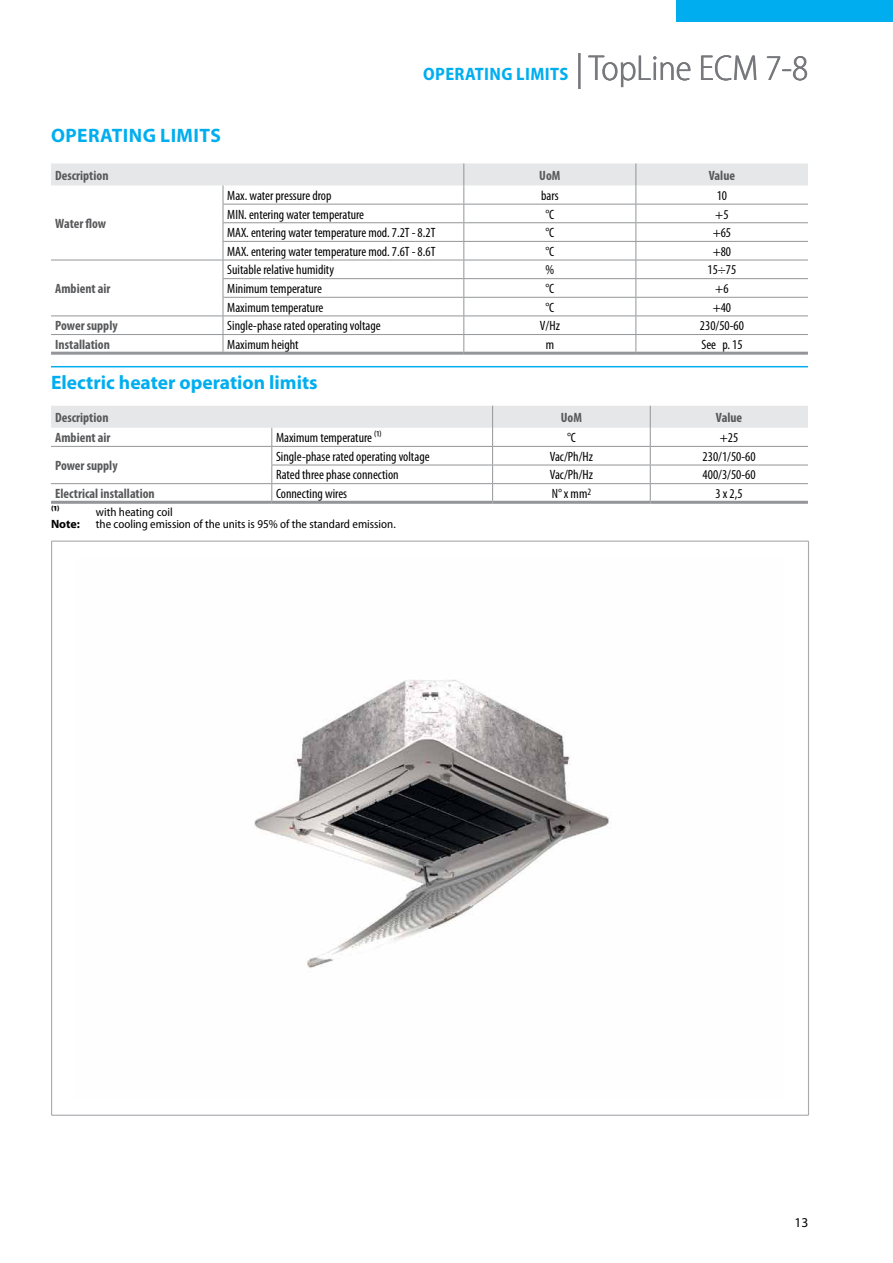
<style>
.page{position:relative;width:893px;height:1263px;background:#fff}
.page>*{position:absolute;margin:0;border:0;box-sizing:border-box;transform-origin:0 0}
.t1{font:300 semi-condensed 36px "Myriad Pro";color:#77787b}
.t2{font:700 19.5px "Myriad Pro";color:#00aeef}
.t3{font:700 19.5px "Myriad Pro";letter-spacing:.02em;color:#00aeef}
.t4{font:700 semi-condensed 18px "Myriad Pro";letter-spacing:.02em;color:#00aeef}
.t5{font:condensed 13.5px "Myriad Pro";color:#000}
.t6{font:700 condensed 13.5px "Myriad Pro";color:#58595b}
.t7{font:13.5px "Myriad Pro";color:#000}
.t8{font:semi-condensed 12px "Myriad Pro";color:#000}
.t9{font:700 12px "Myriad Pro";color:#000}
.s1{font-weight:300;font-size:36px;color:#77787b}
</style>
<div class="page">
<div style="left:676px;top:0;width:217px;height:21px;background:#00aeef"></div>
<hr style="left:51px;top:366px;width:757px;height:1px;background:#00aeef">
<svg style="left:51px;top:163px;width:757px;height:189px"></svg>
<hr style="left:51px;top:352px;width:172px;height:3px;background:#939598">
<hr style="left:223px;top:352px;width:241px;height:3px;background:#939598">
<hr style="left:464px;top:352px;width:172px;height:3px;background:#939598">
<hr style="left:636px;top:352px;width:172px;height:3px;background:#939598">
<svg style="left:51px;top:406px;width:757px;height:95px"></svg>
<hr style="left:51px;top:501px;width:221px;height:3px;background:#939598">
<hr style="left:272px;top:501px;width:221px;height:3px;background:#939598">
<hr style="left:493px;top:501px;width:157px;height:3px;background:#939598">
<hr style="left:650px;top:501px;width:158px;height:3px;background:#939598">
<img style="left:254px;top:679px;width:356px;height:289px">
<hr style="left:52px;top:541px;width:756px;height:1px;background:#a7a9ac">
<hr style="left:52px;top:1115px;width:756px;height:1px;background:#a7a9ac">
<hr style="left:51px;top:541px;width:1px;height:574px;background:#a7a9ac">
<hr style="left:808px;top:541px;width:1px;height:574px;background:#a7a9ac">
<h3 class="t4" style="left:559px;top:62px;width:25px">S <span class="s1">|</span></h3>
<h1 class="t1" style="left:589px;top:46px;width:221px">TopLine ECM 7-8</h1>
<h3 class="t4" style="left:423px;top:62px;width:112px">OPERATI NG LIMIT</h3>
<h2 class="t3" style="left:51px;top:123px;width:171px">OPERATING LIMITS</h2>
<p class="t6" style="left:55px;top:167px;width:55px">Description</p>
<p class="t6" style="left:539px;top:167px;width:23px">UoM</p>
<p class="t6" style="left:709px;top:167px;width:28px">Value</p>
<p class="t6" style="left:55px;top:215px;width:52px">Water flow</p>
<p class="t5" style="left:227px;top:187px;width:106px">Max. water pressure drop</p>
<p class="t5" style="left:541px;top:187px;width:19px">bars</p>
<p class="t5" style="left:717px;top:187px;width:12px">10</p>
<p class="t5" style="left:227px;top:206px;width:138px">MIN. entering water temperature</p>
<p class="t5" style="left:545px;top:206px;width:10px">°C</p>
<p class="t5" style="left:715px;top:206px;width:15px">+5</p>
<p class="t5" style="left:227px;top:224px;width:210px">MAX. entering water temperature mod. 7.2T - 8.2T</p>
<p class="t5" style="left:545px;top:224px;width:10px">°C</p>
<p class="t5" style="left:713px;top:224px;width:20px">+65</p>
<p class="t5" style="left:227px;top:243px;width:210px">MAX. entering water temperature mod. 7.6T - 8.6T</p>
<p class="t5" style="left:545px;top:243px;width:10px">°C</p>
<p class="t5" style="left:713px;top:243px;width:20px">+80</p>
<p class="t6" style="left:55px;top:280px;width:57px">Ambient air</p>
<p class="t5" style="left:227px;top:262px;width:108px">Suitable relative humidity</p>
<p class="t5" style="left:545px;top:262px;width:10px">%</p>
<p class="t5" style="left:707px;top:262px;width:30px">15÷75</p>
<p class="t5" style="left:227px;top:280px;width:96px">Minimum temperature</p>
<p class="t5" style="left:545px;top:280px;width:10px">°C</p>
<p class="t5" style="left:715px;top:280px;width:15px">+6</p>
<p class="t5" style="left:227px;top:299px;width:98px">Maximum temperature</p>
<p class="t5" style="left:545px;top:299px;width:10px">°C</p>
<p class="t5" style="left:713px;top:299px;width:20px">+40</p>
<p class="t6" style="left:55px;top:317px;width:64px">Power supply</p>
<p class="t5" style="left:227px;top:318px;width:155px">Single-phase rated operating voltage</p>
<p class="t5" style="left:540px;top:318px;width:21px">V/Hz</p>
<p class="t5" style="left:700px;top:318px;width:45px">230/50-60</p>
<p class="t6" style="left:55px;top:336px;width:56px">Installation</p>
<p class="t5" style="left:227px;top:336px;width:73px">Maximum height</p>
<p class="t5" style="left:546px;top:336px;width:10px">m</p>
<p class="t5" style="left:701px;top:336px;width:43px">See p. 15</p>
<h2 class="t2" style="left:51px;top:369px;width:268px">Electric heater operation limits</h2>
<p class="t6" style="left:55px;top:409px;width:55px">Description</p>
<p class="t6" style="left:561px;top:409px;width:23px">UoM</p>
<p class="t6" style="left:716px;top:409px;width:28px">Value</p>
<p class="t6" style="left:55px;top:429px;width:57px">Ambient air</p>
<p class="t5" style="left:276px;top:429px;width:107px">Maximum temperature ⁽¹⁾</p>
<p class="t5" style="left:567px;top:429px;width:10px">°C</p>
<p class="t5" style="left:720px;top:429px;width:20px">+25</p>
<p class="t6" style="left:55px;top:457px;width:64px">Power supply</p>
<p class="t5" style="left:276px;top:448px;width:155px">Single-phase rated operating voltage</p>
<p class="t5" style="left:550px;top:448px;width:45px">Vac/Ph/Hz</p>
<p class="t5" style="left:703px;top:448px;width:54px">230/1/50-60</p>
<p class="t5" style="left:276px;top:467px;width:124px">Rated three phase connection</p>
<p class="t5" style="left:550px;top:467px;width:45px">Vac/Ph/Hz</p>
<p class="t5" style="left:703px;top:467px;width:54px">400/3/50-60</p>
<p class="t6" style="left:55px;top:485px;width:101px">Electrical installation</p>
<p class="t5" style="left:276px;top:485px;width:73px">Connecting wires</p>
<p class="t5" style="left:552px;top:485px;width:41px">N° x mm<sup>2</sup></p>
<p class="t5" style="left:716px;top:485px;width:29px">3 x 2,5</p>
<p class="t9" style="left:51px;top:504px;width:10px">⁽¹⁾</p>
<p class="t8" style="left:96px;top:504px;width:78px">with heating coil</p>
<p class="t9" style="left:51px;top:516px;width:30px">Note:</p>
<p class="t8" style="left:96px;top:516px;width:301px">the cooling emission of the units is 95% of the standard emission.</p>
<p class="t7" style="left:795px;top:1214px;width:15px">13</p>
</div>
